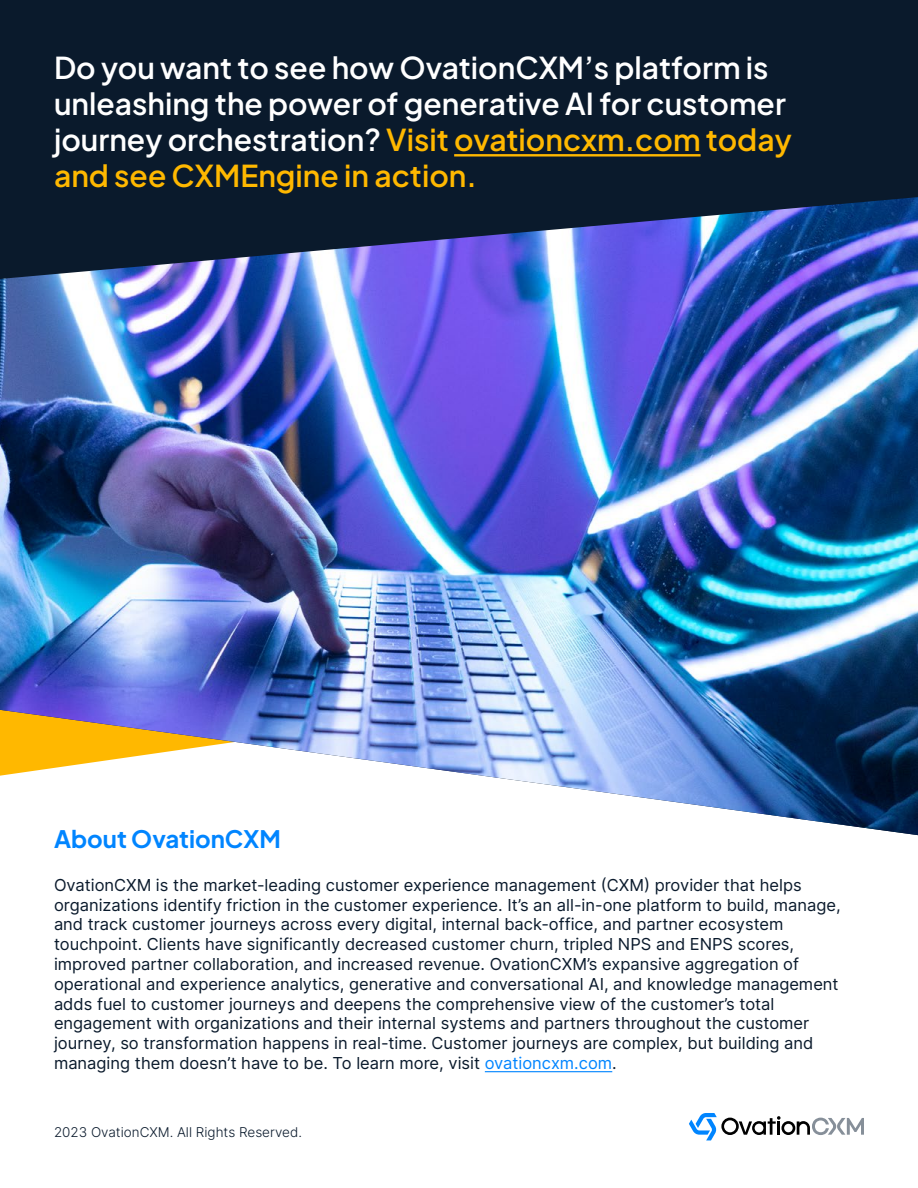
<style>
.page{position:relative;width:918px;height:1188px;background:#fff}
.page>*{position:absolute;margin:0;border:0;box-sizing:border-box;transform-origin:0 0}
.t1{font:30px/36px "Plus Jakarta Sans";color:#fff}
.t2{font:24px "Plus Jakarta Sans";color:#0085ff}
.t3{font:16.5px/19.8px "Inter";color:#0a1a2c}
.t4{font:13.5px "Inter";color:#0a1a2c}
.s1{color:#ffb800}
.s2{color:#0085ff}
</style>
<div class="page">
<img style="left:0;top:279px;width:918px;height:556px">
<svg style="left:0;top:0;width:918px;height:279px;background:#152643"></svg>
<hr style="left:485px;top:1071px;width:127px;height:1px;background:#0085ff">
<hr style="left:454px;top:154px;width:247px;height:3px;background:#ffb800">
<svg style="left:689px;top:1113px;width:175px;height:27px"></svg>
<h1 class="t1" style="left:54px;top:46px;width:739px">Do you want to see how OvationCXM’s platform is unleashing the power of generative AI for customer journey orchestration? <span class="s1">Visit ovationcxm.com today and see CXMEngine in action.</span></h1>
<h2 class="t2" style="left:54px;top:819px;width:228px">About OvationCXM</h2>
<p class="t3" style="left:54px;top:875px;width:788px">OvationCXM is the market-leading customer experience management (CXM) provider that helps organizations identify friction in the customer experience. It’s an all-in-one platform to build, manage, and track customer journeys across every digital, internal back-office, and partner ecosystem touchpoint. Clients have significantly decreased customer churn, tripled NPS and ENPS scores, improved partner collaboration, and increased revenue. OvationCXM’s expansive aggregation of operational and experience analytics, generative and conversational AI, and knowledge management adds fuel to customer journeys and deepens the comprehensive view of the customer’s total engagement with organizations and their internal systems and partners throughout the customer journey, so transformation happens in real-time. Customer journeys are complex, but building and managing them doesn’t have to be. To learn more, visit <span class="s2">ovationcxm.com</span>.</p>
<p class="t4" style="left:54px;top:1122px;width:249px">2023 OvationCXM. All Rights Reserved.</p>
</div>
